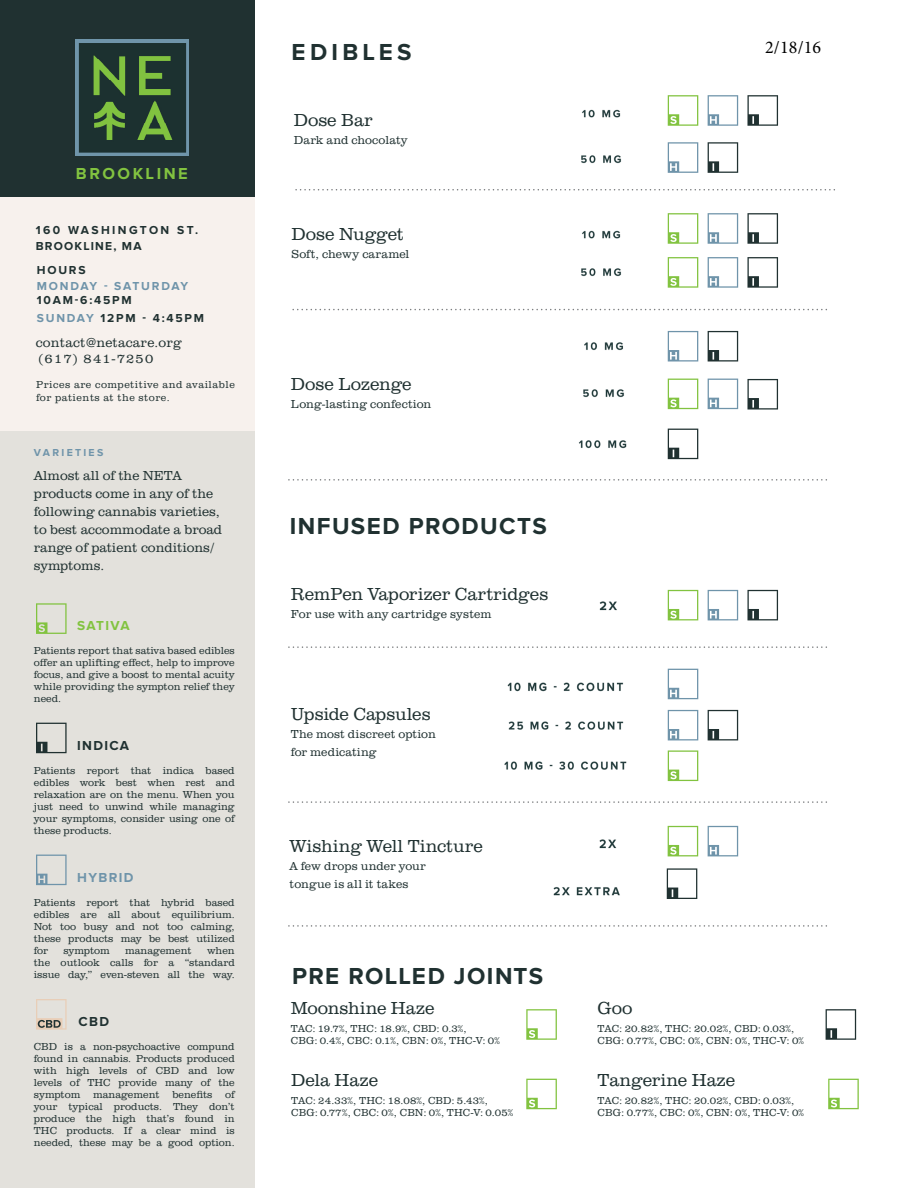
<style>
.page{position:relative;width:918px;height:1188px;background:#fff}
.page>*{position:absolute;margin:0;border:0;box-sizing:border-box;transform-origin:0 0}
.t1{font:700 24px "Proxima Nova";letter-spacing:.06em;color:#203131}
.t2{font:700 24px "Proxima Nova";letter-spacing:.18em;color:#203131}
.t3{font:300 18px "Clarendon URW";color:#203131}
.t4{font:18px "Minion Pro";color:#000}
.t5{font:700 16.5px "Proxima Nova";letter-spacing:.15em;color:#82c340}
.t6{font:300 13.5px/18px "Clarendon URW";color:#203131}
.t7{font:300 13.5px/16.2px "Clarendon URW";letter-spacing:.02em;color:#203131}
.t8{font:700 13.5px "Proxima Nova";letter-spacing:.1em;color:#203131}
.t9{font:700 13.5px "Proxima Nova";letter-spacing:.095em;color:#82c340}
.t10{font:700 13.5px "Proxima Nova";letter-spacing:.1em;color:#6f94aa}
.t11{font:300 12px/18px "Clarendon URW";letter-spacing:.01em;color:#203131}
.t12{font:700 12px/18px "Proxima Nova";letter-spacing:.15em;color:#203131}
.t13{font:700 12px/16.5px "Proxima Nova";letter-spacing:.175em;color:#203131}
.t14{font:700 12px "Proxima Nova";letter-spacing:.145em;color:#6f94aa}
.t15{font:300 10.5px/12px "Clarendon URW";color:#203131;text-align:justify}
.t16{font:300 10.5px/12.6px "Clarendon URW";letter-spacing:.05em;color:#203131}
.t17{font:700 10.5px "Proxima Nova";letter-spacing:.22em;color:#6f94aa}
.s1{color:#6f94aa}
</style>
<div class="page">
<div style="left:0;top:197px;width:255px;height:235px;background:#f7f1ed"></div>
<div style="left:0;top:432px;width:255px;height:756px;background:#e3e1dc"></div>
<div style="left:0;top:0;width:255px;height:197px;background:#203131"></div>
<img style="left:76px;top:40px;width:113px;height:116px">
<img style="left:581px;top:155px;width:40px;height:9px">
<img style="left:581px;top:268px;width:40px;height:9px">
<img style="left:582px;top:230px;width:39px;height:9px">
<img style="left:584px;top:342px;width:39px;height:9px">
<img style="left:583px;top:389px;width:41px;height:9px">
<img style="left:599px;top:601px;width:18px;height:10px">
<img style="left:599px;top:839px;width:18px;height:10px">
<svg style="left:288px;top:925px;width:539px;height:2px"></svg>
<svg style="left:288px;top:801px;width:539px;height:2px"></svg>
<svg style="left:288px;top:646px;width:539px;height:2px"></svg>
<svg style="left:288px;top:479px;width:539px;height:2px"></svg>
<svg style="left:292px;top:309px;width:535px;height:1px"></svg>
<svg style="left:295px;top:189px;width:540px;height:1px"></svg>
<img style="left:582px;top:109px;width:39px;height:9px">
<svg style="left:668px;top:142px;width:30px;height:31px"></svg>
<svg style="left:668px;top:257px;width:30px;height:31px"></svg>
<svg style="left:708px;top:257px;width:30px;height:31px"></svg>
<svg style="left:747px;top:257px;width:31px;height:31px"></svg>
<svg style="left:668px;top:213px;width:30px;height:31px"></svg>
<svg style="left:708px;top:213px;width:30px;height:31px"></svg>
<svg style="left:747px;top:213px;width:31px;height:31px"></svg>
<svg style="left:668px;top:331px;width:30px;height:31px"></svg>
<svg style="left:708px;top:331px;width:30px;height:31px"></svg>
<svg style="left:526px;top:1009px;width:31px;height:31px"></svg>
<svg style="left:826px;top:1009px;width:30px;height:31px"></svg>
<svg style="left:36px;top:723px;width:31px;height:30px"></svg>
<svg style="left:36px;top:603px;width:31px;height:31px"></svg>
<svg style="left:36px;top:855px;width:31px;height:30px"></svg>
<svg style="left:36px;top:999px;width:31px;height:31px"></svg>
<img style="left:507px;top:682px;width:117px;height:10px">
<img style="left:508px;top:721px;width:116px;height:9px">
<svg style="left:668px;top:590px;width:30px;height:30px"></svg>
<svg style="left:708px;top:590px;width:30px;height:30px"></svg>
<svg style="left:747px;top:590px;width:31px;height:30px"></svg>
<svg style="left:668px;top:669px;width:30px;height:30px"></svg>
<svg style="left:668px;top:710px;width:30px;height:30px"></svg>
<svg style="left:708px;top:710px;width:30px;height:30px"></svg>
<svg style="left:668px;top:379px;width:30px;height:30px"></svg>
<svg style="left:708px;top:379px;width:30px;height:30px"></svg>
<svg style="left:668px;top:429px;width:30px;height:30px"></svg>
<img style="left:578px;top:440px;width:49px;height:9px">
<svg style="left:668px;top:826px;width:30px;height:30px"></svg>
<svg style="left:708px;top:142px;width:30px;height:31px"></svg>
<svg style="left:747px;top:379px;width:31px;height:31px"></svg>
<svg style="left:668px;top:750px;width:30px;height:31px"></svg>
<svg style="left:708px;top:826px;width:30px;height:30px"></svg>
<svg style="left:667px;top:868px;width:30px;height:31px"></svg>
<img style="left:504px;top:761px;width:123px;height:9px">
<img style="left:553px;top:887px;width:67px;height:9px">
<svg style="left:526px;top:1079px;width:31px;height:30px"></svg>
<svg style="left:668px;top:95px;width:30px;height:31px"></svg>
<svg style="left:708px;top:95px;width:30px;height:31px"></svg>
<svg style="left:747px;top:95px;width:31px;height:31px"></svg>
<svg style="left:828px;top:1079px;width:31px;height:30px"></svg>
<h3 class="t5" style="left:76px;top:164px;width:113px">BROOKLINE</h3>
<p class="t13" style="left:36px;top:222px;width:164px">160 WASHINGTON ST.<br>BROOKLINE, MA</p>
<p class="t12" style="left:37px;top:261px;width:50px">HOURS</p>
<p class="t14" style="left:37px;top:279px;width:153px">MONDAY - SATURDAY</p>
<p class="t12" style="left:37px;top:291px;width:169px">10AM-6:45PM<br><span class="s1">SUNDAY</span> 12PM - 4:45PM</p>
<p class="t7" style="left:36px;top:334px;width:148px">contact@netacare.org (617) 841-7250</p>
<p class="t16" style="left:36px;top:378px;width:200px">Prices are competitive and available for patients at the store.</p>
<p class="t17" style="left:34px;top:446px;width:71px">VARIETIES</p>
<p class="t6" style="left:34px;top:466px;width:190px">Almost all of the NETA products come in any of the following cannabis varieties, to best accommodate a broad range of patient conditions/ symptoms.</p>
<p class="t9" style="left:77px;top:618px;width:54px">SATIVA</p>
<p class="t15" style="left:34px;top:644px;width:202px">Patients report that sativa based edibles offer an uplifting effect, help to improve focus, and give a boost to mental acuity while providing the sympton relief they need.</p>
<p class="t8" style="left:77px;top:738px;width:54px">INDICA</p>
<p class="t15" style="left:34px;top:764px;width:202px">Patients report that indica based edibles work best when rest and relaxation are on the menu. When you just need to unwind while managing your symptoms, consider using one of these products.</p>
<p class="t10" style="left:77px;top:870px;width:58px">HYBRID</p>
<p class="t15" style="left:34px;top:896px;width:202px">Patients report that hybrid based edibles are all about equilibrium.<br>Not too busy and not too calming, these products may be best utilized for</p>
<p class="t15" style="left:34px;top:944px;width:202px;text-indent:173px">when the outlook calls for a “standard issue day,” even-steven all the way.</p>
<p class="t8" style="left:78px;top:1014px;width:32px">CBD</p>
<p class="t15" style="left:34px;top:1040px;width:202px">CBD is a non-psychoactive compund found in cannabis. Products produced with high levels of CBD and low levels of THC provide many of the symptom management benefits of your typical products. They don’t produce the high that’s found in THC products. If a clear mind is needed, these may be a good option.</p>
<p class="t15" style="left:63px;top:944px;width:48px">symptom</p>
<p class="t15" style="left:125px;top:944px;width:68px">management</p>
<h1 class="t2" style="left:292px;top:38px;width:122px">EDIBLES</h1>
<h2 class="t3" style="left:294px;top:108px;width:80px">Dose Bar</h2>
<p class="t11" style="left:294px;top:130px;width:115px">Dark and chocolaty</p>
<h2 class="t3" style="left:292px;top:222px;width:114px">Dose Nugget</h2>
<p class="t11" style="left:292px;top:244px;width:119px">Soft, chewy caramel</p>
<h2 class="t3" style="left:291px;top:372px;width:122px">Dose Lozenge</h2>
<p class="t11" style="left:291px;top:394px;width:142px">Long-lasting confection</p>
<h1 class="t1" style="left:290px;top:512px;width:259px">INFUSED PRODUCTS</h1>
<h2 class="t3" style="left:291px;top:582px;width:259px">RemPen Vaporizer Cartridges</h2>
<p class="t11" style="left:291px;top:604px;width:202px">For use with any cartridge system</p>
<h2 class="t3" style="left:291px;top:702px;width:141px">Upside Capsules</h2>
<p class="t11" style="left:291px;top:724px;width:147px">The most discreet option for medicating</p>
<h2 class="t3" style="left:290px;top:834px;width:195px">Wishing Well Tincture</h2>
<p class="t11" style="left:290px;top:856px;width:138px">A few drops under your tongue is all it takes</p>
<h1 class="t1" style="left:292px;top:962px;width:253px">PRE ROLLED JOINTS</h1>
<h2 class="t3" style="left:291px;top:996px;width:145px">Moonshine Haze</h2>
<p class="t15" style="left:291px;top:1022px;width:211px">TAC: 19.7%, THC: 18.9%, CBD: 0.3%,<br>CBG: 0.4%, CBC: 0.1%, CBN: 0%, THC-V: 0%</p>
<h2 class="t3" style="left:291px;top:1068px;width:89px">Dela Haze</h2>
<p class="t15" style="left:291px;top:1094px;width:224px">TAC: 24.33%, THC: 18.08%, CBD: 5.43%,<br>CBG: 0.77%, CBC: 0%, CBN: 0%, THC-V: 0.05%</p>
<h2 class="t4" style="left:765px;top:35px;width:58px">2/18/16</h2>
<h2 class="t3" style="left:598px;top:996px;width:37px">Goo</h2>
<p class="t15" style="left:598px;top:1022px;width:208px">TAC: 20.82%, THC: 20.02%, CBD: 0.03%,<br>CBG: 0.77%, CBC: 0%, CBN: 0%, THC-V: 0%</p>
<h2 class="t3" style="left:598px;top:1068px;width:139px">Tangerine Haze</h2>
<p class="t15" style="left:598px;top:1094px;width:208px">TAC: 20.82%, THC: 20.02%, CBD: 0.03%,<br>CBG: 0.77%, CBC: 0%, CBN: 0%, THC-V: 0%</p>
</div>
